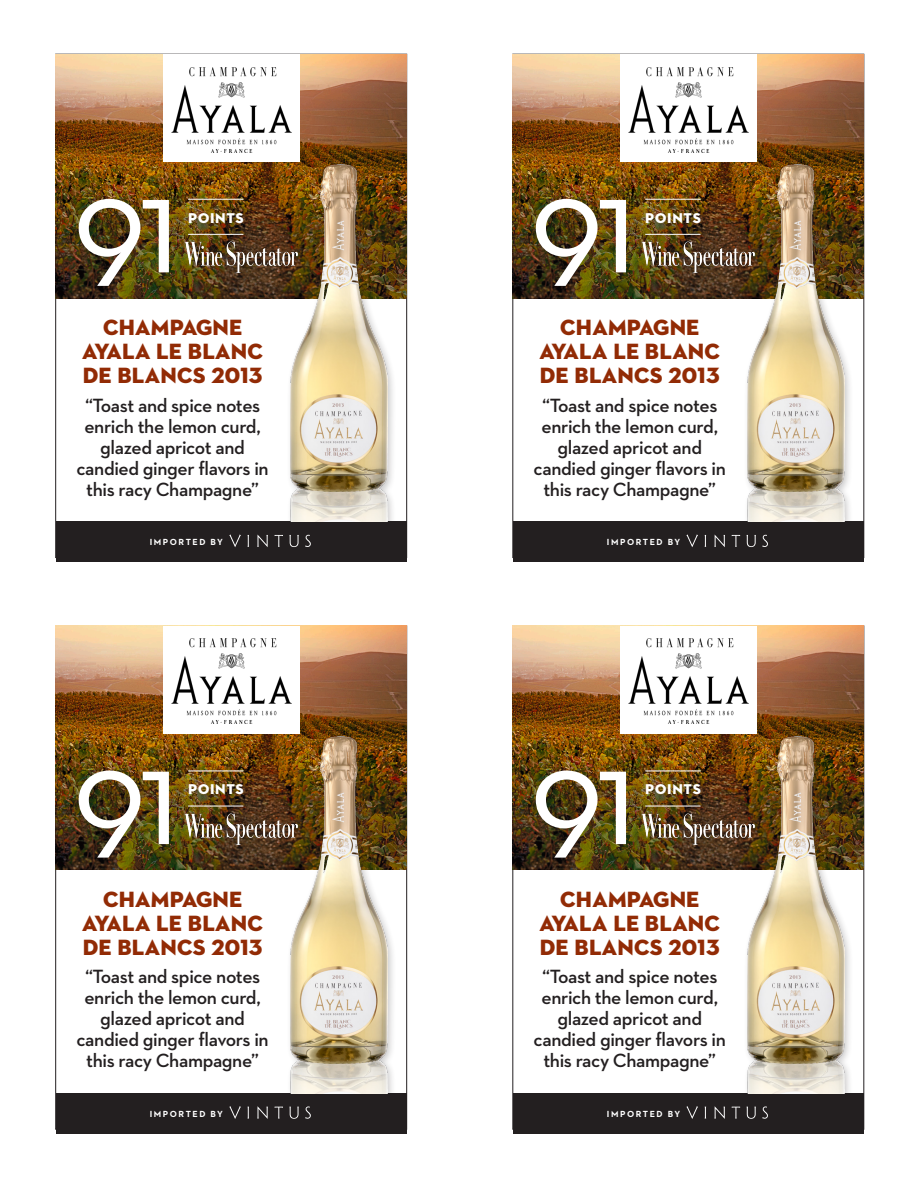
<style>
.page{position:relative;width:918px;height:1188px;background:#fff}
.page>*{position:absolute;margin:0;border:0;box-sizing:border-box;transform-origin:0 0}
.t1{font:143.7px "Neutraface 2 Text";letter-spacing:-.05em;color:#fff}
.t2{font:22.5px/24px "Neutraface 2 Display Titling";letter-spacing:.01em;color:#922b05;text-align:center}
.t3{font:19.5px/21px "Neutraface 2 Text PS Demi LF";letter-spacing:-.02em;color:#231f20;text-align:center}
.t4{font:14.4px "Neutraface 2 Display Titling";letter-spacing:.05em;color:#fff}
.t5{font:700 9px "Neutraface 2 Text";letter-spacing:.17em;color:#fff}
</style>
<div class="page">
<img style="left:513px;top:54px;width:351px;height:244px">
<div style="left:513px;top:521px;width:351px;height:41px;background:#231f20"></div>
<svg style="left:762px;top:535px;width:6px;height:12px"></svg>
<svg style="left:732px;top:535px;width:8px;height:12px"></svg>
<svg style="left:714px;top:535px;width:11px;height:12px"></svg>
<svg style="left:705px;top:535px;width:1px;height:12px"></svg>
<svg style="left:686px;top:535px;width:12px;height:12px"></svg>
<svg style="left:747px;top:535px;width:9px;height:12px"></svg>
<div style="left:620px;top:54px;width:137px;height:108px;background:#fff"></div>
<img style="left:628px;top:67px;width:120px;height:85px">
<img style="left:640px;top:241px;width:103px;height:32px">
<hr style="left:645px;top:199px;width:56px;height:1px;background:#fff">
<hr style="left:645px;top:234px;width:56px;height:1px;background:#fff">
<div style="left:743px;top:161px;width:111px;height:370px;background:#231f20;opacity:.25"></div>
<img style="left:748px;top:165px;width:96px;height:356px">
<img style="left:513px;top:626px;width:351px;height:244px">
<div style="left:513px;top:1093px;width:351px;height:40px;background:#231f20"></div>
<svg style="left:762px;top:1106px;width:6px;height:13px"></svg>
<svg style="left:732px;top:1107px;width:8px;height:12px"></svg>
<svg style="left:714px;top:1106px;width:11px;height:13px"></svg>
<svg style="left:705px;top:1107px;width:1px;height:12px"></svg>
<svg style="left:686px;top:1106px;width:12px;height:13px"></svg>
<svg style="left:747px;top:1107px;width:9px;height:12px"></svg>
<div style="left:620px;top:626px;width:137px;height:108px;background:#fff"></div>
<img style="left:628px;top:639px;width:120px;height:85px">
<img style="left:640px;top:812px;width:103px;height:33px">
<hr style="left:645px;top:770px;width:56px;height:1px;background:#fff">
<hr style="left:645px;top:806px;width:56px;height:1px;background:#fff">
<div style="left:743px;top:732px;width:111px;height:371px;background:#231f20;opacity:.25"></div>
<img style="left:748px;top:737px;width:96px;height:356px">
<img style="left:56px;top:54px;width:351px;height:244px">
<div style="left:56px;top:521px;width:351px;height:41px;background:#231f20"></div>
<svg style="left:305px;top:535px;width:6px;height:12px"></svg>
<svg style="left:275px;top:535px;width:8px;height:12px"></svg>
<svg style="left:257px;top:535px;width:11px;height:12px"></svg>
<svg style="left:248px;top:535px;width:1px;height:12px"></svg>
<svg style="left:229px;top:535px;width:12px;height:12px"></svg>
<svg style="left:289px;top:535px;width:10px;height:12px"></svg>
<div style="left:163px;top:54px;width:136px;height:108px;background:#fff"></div>
<img style="left:171px;top:67px;width:120px;height:85px">
<img style="left:183px;top:241px;width:103px;height:32px">
<hr style="left:188px;top:199px;width:55px;height:1px;background:#fff">
<hr style="left:188px;top:234px;width:55px;height:1px;background:#fff">
<div style="left:286px;top:161px;width:111px;height:370px;background:#231f20;opacity:.25"></div>
<img style="left:291px;top:165px;width:96px;height:356px">
<img style="left:56px;top:626px;width:351px;height:244px">
<div style="left:56px;top:1093px;width:351px;height:40px;background:#231f20"></div>
<svg style="left:305px;top:1106px;width:6px;height:13px"></svg>
<svg style="left:275px;top:1107px;width:8px;height:12px"></svg>
<svg style="left:257px;top:1106px;width:11px;height:13px"></svg>
<svg style="left:248px;top:1107px;width:1px;height:12px"></svg>
<svg style="left:229px;top:1106px;width:12px;height:13px"></svg>
<svg style="left:289px;top:1107px;width:10px;height:12px"></svg>
<div style="left:163px;top:626px;width:136px;height:108px;background:#fff"></div>
<img style="left:171px;top:639px;width:120px;height:85px">
<img style="left:183px;top:812px;width:103px;height:33px">
<hr style="left:188px;top:770px;width:55px;height:1px;background:#fff">
<hr style="left:188px;top:806px;width:55px;height:1px;background:#fff">
<div style="left:286px;top:732px;width:111px;height:371px;background:#231f20;opacity:.25"></div>
<img style="left:291px;top:737px;width:96px;height:356px">
<p class="t1" style="left:73px;top:136px;width:109px">91</p>
<p class="t4" style="left:188px;top:209px;width:57px">POINTS</p>
<p class="t2" style="left:82px;top:316px;width:182px">CHAMPAGNE<br>AYALA LE BLANC<br>DE BLANCS 2013</p>
<p class="t3" style="left:77px;top:394px;width:194px">“Toast and spice notes enrich the lemon curd, glazed apricot and candied ginger flavors in this racy Champagne”</p>
<p class="t5" style="left:150px;top:536px;width:75px">IMPORTED BY</p>
<p class="t1" style="left:73px;top:708px;width:109px">91</p>
<p class="t4" style="left:188px;top:781px;width:57px">POINTS</p>
<p class="t2" style="left:82px;top:887px;width:182px">CHAMPAGNE<br>AYALA LE BLANC<br>DE BLANCS 2013</p>
<p class="t3" style="left:77px;top:966px;width:194px">“Toast and spice notes enrich the lemon curd, glazed apricot and candied ginger flavors in this racy Champagne”</p>
<p class="t5" style="left:150px;top:1108px;width:75px">IMPORTED BY</p>
<p class="t1" style="left:530px;top:136px;width:109px">91</p>
<p class="t4" style="left:645px;top:209px;width:57px">POINTS</p>
<p class="t2" style="left:539px;top:316px;width:182px">CHAMPAGNE<br>AYALA LE BLANC<br>DE BLANCS 2013</p>
<p class="t3" style="left:534px;top:394px;width:194px">“Toast and spice notes enrich the lemon curd, glazed apricot and candied ginger flavors in this racy Champagne”</p>
<p class="t5" style="left:607px;top:536px;width:75px">IMPORTED BY</p>
<p class="t1" style="left:530px;top:708px;width:109px">91</p>
<p class="t4" style="left:645px;top:781px;width:57px">POINTS</p>
<p class="t2" style="left:539px;top:887px;width:182px">CHAMPAGNE<br>AYALA LE BLANC<br>DE BLANCS 2013</p>
<p class="t3" style="left:534px;top:966px;width:194px">“Toast and spice notes enrich the lemon curd, glazed apricot and candied ginger flavors in this racy Champagne”</p>
<p class="t5" style="left:607px;top:1108px;width:75px">IMPORTED BY</p>
</div>
